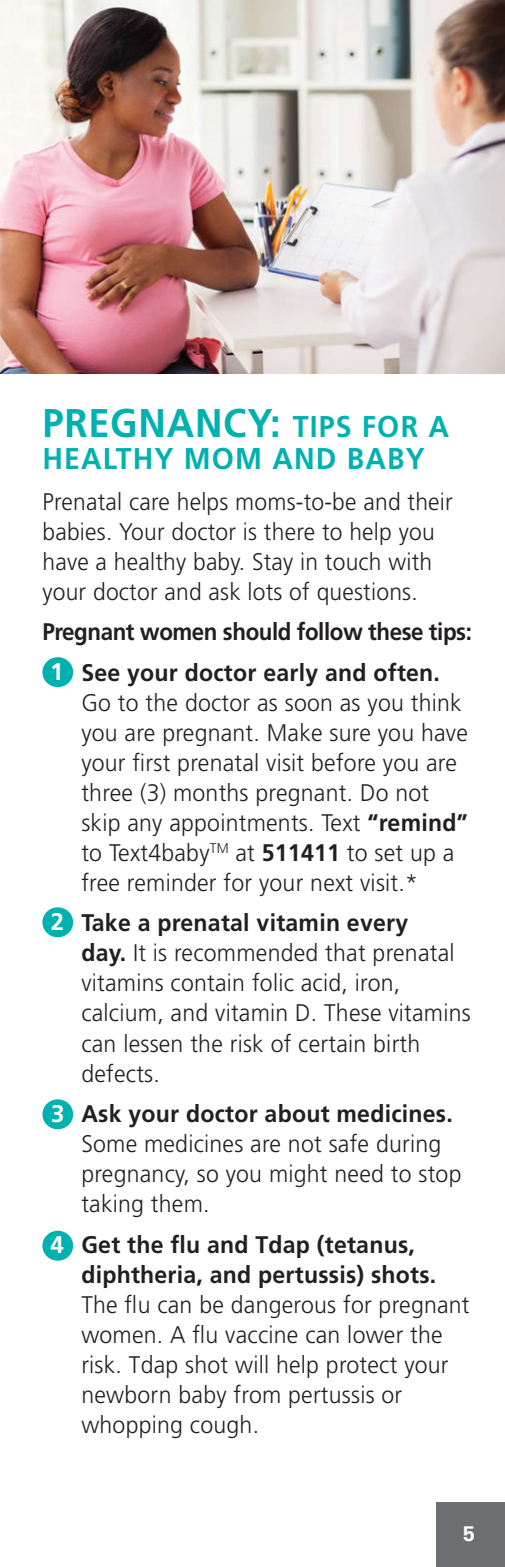
<style>
.page{position:relative;width:505px;height:1567px;background:#fff}
.page>*{position:absolute;margin:0;border:0;box-sizing:border-box;transform-origin:0 0}
.t1{font:700 40px "Frutiger";letter-spacing:.02em;color:#00b1b0;scale:.95 1}
.t2{font:700 30px "Frutiger";letter-spacing:.04em;color:#00b1b0;scale:.95 1}
.t3{font:300 24px/30px "Frutiger";letter-spacing:.01em;color:#231f20;scale:.96 1}
.t4{font:300 24px/30px "Frutiger";letter-spacing:.01em;color:#231f20;scale:.95 1}
.t5{font:700 24px/30px "Frutiger";letter-spacing:.01em;color:#231f20;scale:.96 1}
.t6{font:700 24px/40.4px "Frutiger";letter-spacing:-.02em;color:#231f20;text-align:center;scale:.93 1}
.t7{font:700 24px "Frutiger";color:#fff}
.t8{font:500 22px "Serifa BEFOP";color:#fff}
.s1{font-size:30px}
.s2{font-weight:700}
</style>
<div class="page">
<hr style="left:0;top:203px;width:1px;height:749px;background:#ededee">
<hr style="left:0;top:991px;width:1px;height:575px;background:#00b1b0">
<img style="left:0;top:0;width:504px;height:374px">
<div style="left:42px;top:657px;width:31px;height:30px;background:#00b1b0;border-radius:50%"></div>
<div style="left:42px;top:907px;width:31px;height:30px;background:#00b1b0;border-radius:50%"></div>
<div style="left:42px;top:1099px;width:31px;height:30px;background:#00b1b0;border-radius:50%"></div>
<div style="left:42px;top:1230px;width:31px;height:30px;background:#00b1b0;border-radius:50%"></div>
<div style="left:436px;top:1502px;width:68px;height:64px;background:#6d6e71"></div>
<h1 class="t1" style="left:42px;top:400px;width:429px">PREGNANCY: <span class="s1">TIPS FOR A</span></h1>
<p class="t2" style="left:42px;top:441px;width:403px">HEALTHY MOM AND BABY</p>
<p class="t4" style="left:42px;top:487px;width:433px">Prenatal care helps moms-to-be and their babies. Your doctor is there to help you have a healthy baby. Stay in touch with your doctor and ask lots of questions.</p>
<p class="t6" style="left:42px;top:612px;width:462px">Pregnant women should follow these tips:<br>See your doctor early and often.</p>
<p class="t3" style="left:81px;top:687px;width:403px">Go to the doctor as soon as you think you are pregnant. Make sure you have your first prenatal visit before you are three (3) months pregnant. Do not skip any appointments. Text <span class="s2">“remind” </span>to Text4baby<sup>TM</sup> at <span class="s2">511411</span> to set up a free reminder for your next visit.*</p>
<p class="t3" style="left:81px;top:908px;width:406px"><span class="s2">Take a prenatal vitamin every<br>day.</span> It is recommended that prenatal vitamins contain folic acid, iron, calcium, and vitamin D. These vitamins can lessen the risk of certain birth defects.</p>
<p class="t5" style="left:81px;top:1098px;width:388px">Ask your doctor about medicines.</p>
<p class="t3" style="left:81px;top:1128px;width:397px">Some medicines are not safe during pregnancy, so you might need to stop taking them.</p>
<p class="t5" style="left:81px;top:1229px;width:371px">Get the flu and Tdap (tetanus, diphtheria, and pertussis) shots.</p>
<p class="t3" style="left:81px;top:1289px;width:405px">The flu can be dangerous for pregnant women. A flu vaccine can lower the risk. Tdap shot will help protect your newborn baby from pertussis or whopping cough.</p>
<p class="t7" style="left:50px;top:657px;width:15px">1</p>
<p class="t7" style="left:51px;top:907px;width:15px">2</p>
<p class="t7" style="left:51px;top:1099px;width:15px">3</p>
<p class="t7" style="left:50px;top:1230px;width:15px">4</p>
<p class="t8" style="left:462px;top:1520px;width:14px">5</p>
</div>
